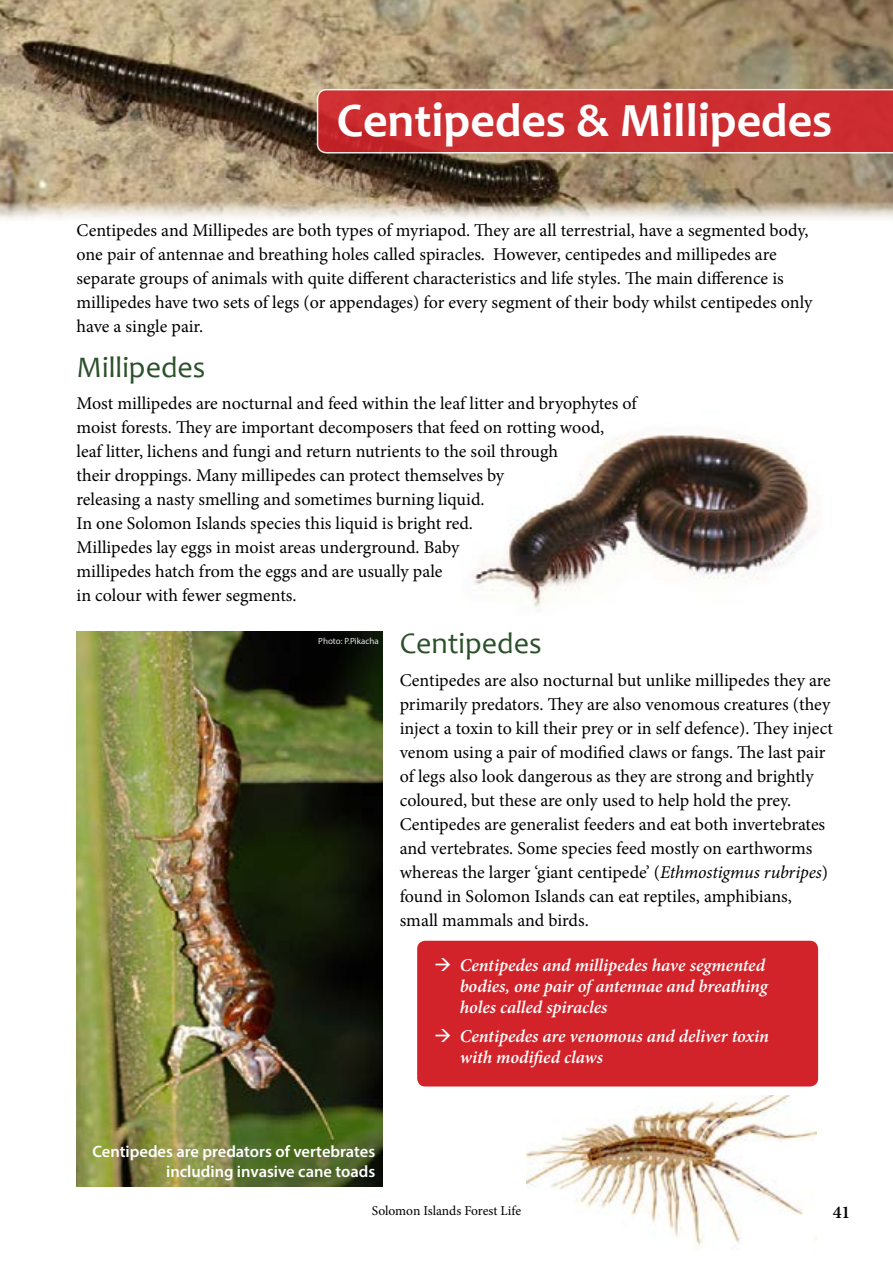
<style>
.page{position:relative;width:893px;height:1263px;background:#fff}
.page>*{position:absolute;margin:0;border:0;box-sizing:border-box;transform-origin:0 0}
.t1{font:700 48px "Candara";color:#fff}
.t2{font:30px "Candara";color:#2b502a}
.t3{font:18px/24px "Minion Pro";color:#000}
.t4{font:italic 600 18px/21px "Minion Pro";letter-spacing:-.005em;color:#fff}
.t5{font:600 18px "Minion Pro";color:#000}
.t6{font:600 16.5px/19.8px "Myriad Pro";color:#fff;text-align:right}
.t7{font:13.5px "Minion Pro";letter-spacing:-.005em;color:#000}
.t8{font:9px "Myriad Pro";color:#fff}
.s1{font-style:italic}
</style>
<div class="page">
<img style="left:0;top:0;width:893px;height:219px">
<img style="left:472px;top:434px;width:345px;height:173px">
<svg style="left:317px;top:89px;width:576px;height:64px;background:#ce373a"></svg>
<img style="left:526px;top:1096px;width:290px;height:150px">
<img style="left:77px;top:631px;width:306px;height:555px">
<div style="left:416px;top:940px;width:403px;height:147px;background:#d2232a;border-radius:9px"></div>
<div style="left:416px;top:939px;width:404px;height:149px;border:2px solid #fff;border-radius:9px"></div>
<h1 class="t1" style="left:337px;top:90px;width:497px">Centipedes &amp; Millipedes</h1>
<p class="t3" style="left:77px;top:219px;width:737px">Centipedes and Millipedes are both types of myriapod. They are all terrestrial, have a segmented body, one pair of antennae and breathing holes called spiracles. However, centipedes and millipedes are separate groups of animals with quite different characteristics and life styles. The main difference is millipedes have two sets of legs (or appendages) for every segment of their body whilst centipedes only have a single pair.</p>
<h2 class="t2" style="left:77px;top:348px;width:130px">Millipedes</h2>
<p class="t3" style="left:77px;top:392px;width:562px">Most millipedes are nocturnal and feed within the leaf litter and bryophytes of moist forests. They are important decomposers that feed on rotting wood,<br>leaf litter, lichens and fungi and return nutrients to the soil through<br>their droppings. Many millipedes can protect themselves by<br>releasing a nasty smelling and sometimes burning liquid.<br>In one Solomon Islands species this liquid is bright red.<br>Millipedes lay eggs in moist areas underground. Baby<br>millipedes hatch from the eggs and are usually pale<br>in colour with fewer segments.</p>
<p class="t8" style="left:318px;top:635px;width:62px">Photo: P.Pikacha</p>
<h2 class="t2" style="left:400px;top:625px;width:143px">Centipedes</h2>
<p class="t3" style="left:400px;top:668px;width:435px">Centipedes are also nocturnal but unlike millipedes they are primarily predators. They are also venomous creatures (they inject a toxin to kill their prey or in self defence). They inject venom using a pair of modified claws or fangs. The last pair of legs also look dangerous as they are strong and brightly coloured, but these are only used to help hold the prey.<br>Centipedes are generalist feeders and eat both invertebrates and vertebrates. Some species feed mostly on earthworms whereas the larger ‘giant centipede’ (<span class="s1">Ethmostigmus rubripes</span>) found in Solomon Islands can eat reptiles, amphibians, small mammals and birds.</p>
<p class="t4" style="left:460px;top:954px;width:309px">Centipedes and millipedes have segmented bodies, one pair of antennae and breathing holes called spiracles</p>
<p class="t4" style="left:460px;top:1026px;width:311px">Centipedes are venomous and deliver toxin with modified claws</p>
<p class="t6" style="left:93px;top:1141px;width:284px">Centipedes are predators of vertebrates including invasive cane toads</p>
<p class="t7" style="left:372px;top:1202px;width:151px">Solomon Islands Forest Life</p>
<p class="t5" style="left:833px;top:1200px;width:19px">41</p>
</div>
